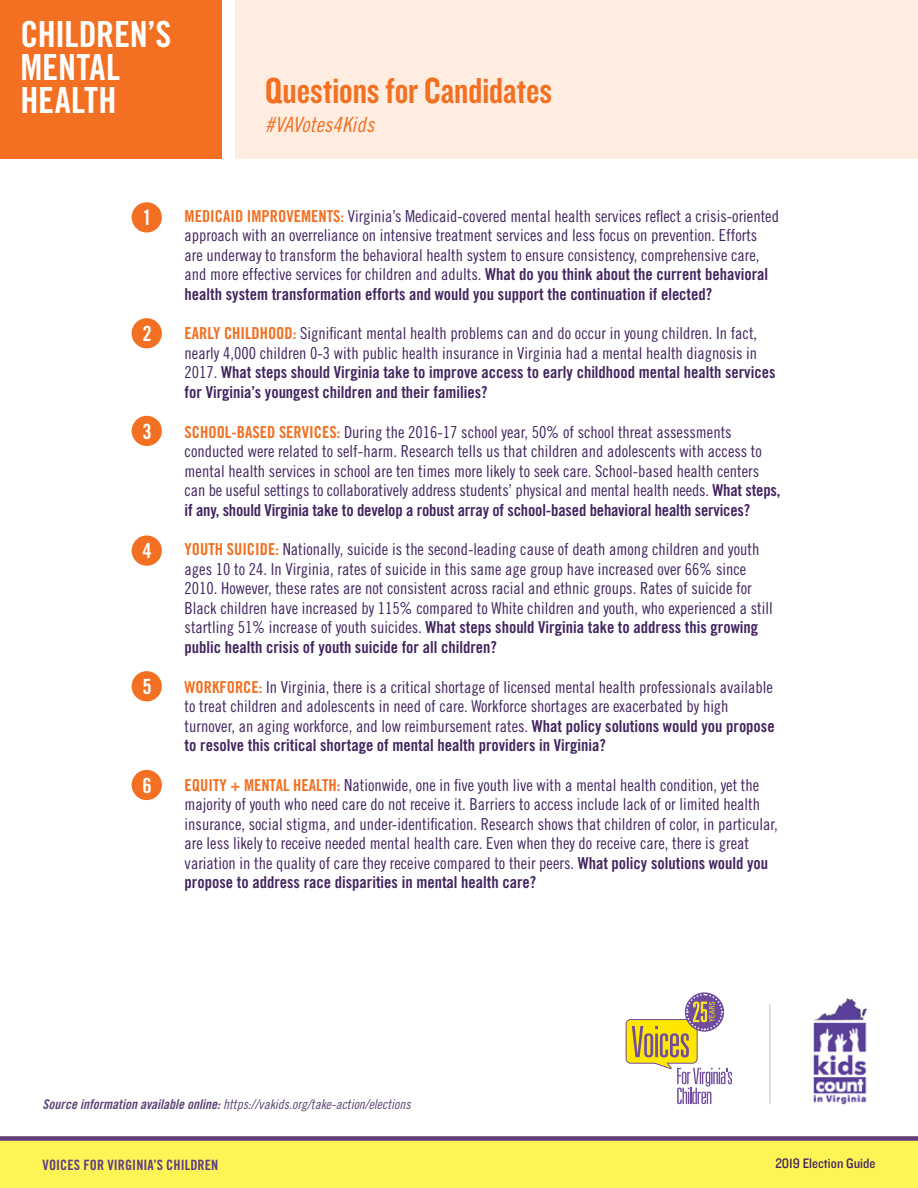
<style>
.page{position:relative;width:918px;height:1188px;background:#fff}
.page>*{position:absolute;margin:0;border:0;box-sizing:border-box;transform-origin:0 0}
.t1{font:37.5px "Knockout HTF49 Liteweight";color:#f36f21}
.t2{font:36px/33px "Trade Gothic LT Std Bd Cn 20";letter-spacing:-.005em;color:#fff}
.t3{font:21px "Trade Gothic LT Std Cn 18 Obl";letter-spacing:.01em;color:#f36f21}
.t4{font:21px "Trade Gothic LT Std Bd Cn 20";color:#fff}
.t5{font:16.5px/19.5px "Trade Gothic LT Std Cn 18";color:#42245f}
.t6{font:16.5px/19.5px "Trade Gothic LT Std Bd Cn 20";color:#42245f}
.t7{font:14.25px "Trade Gothic Bold Cond Twenty";letter-spacing:.005em;color:#5f3d85}
.t8{font:14.25px "Knockout HTF30 Junior Welterwt";color:#42245f}
.t9{font:13.5px "Trade Gothic LT Std Cn 18 Obl";color:#5b4476}
.s1{font-family:"Trade Gothic LT Std Bd Cn 20";color:#f36f21}
.s2{font-family:"Trade Gothic LT Std Bd Cn 20"}
.s3{font-family:"Trade Gothic LT Std Cn 18"}
.s4{font-family:"Trade Gothic LT Std Bd Cn 20 Obl"}
</style>
<div class="page">
<hr style="left:770px;top:1004px;width:1px;height:100px;background:#bcbec0">
<img style="left:813px;top:998px;width:55px;height:107px">
<div style="left:0;top:1136px;width:918px;height:52px;background:#fff455"></div>
<div style="left:0;top:1136px;width:918px;height:5px;background:#5f3d85"></div>
<svg style="left:628px;top:993px;width:104px;height:111px"></svg>
<div style="left:235px;top:0;width:683px;height:158px;background:#feede0"></div>
<div style="left:132px;top:202px;width:30px;height:30px;background:#f36f21;border-radius:50%"></div>
<div style="left:132px;top:318px;width:30px;height:30px;background:#f36f21;border-radius:50%"></div>
<div style="left:132px;top:416px;width:30px;height:30px;background:#f36f21;border-radius:50%"></div>
<div style="left:132px;top:535px;width:30px;height:31px;background:#f36f21;border-radius:50%"></div>
<div style="left:132px;top:671px;width:30px;height:30px;background:#f36f21;border-radius:50%"></div>
<div style="left:132px;top:770px;width:30px;height:30px;background:#f36f21;border-radius:50%"></div>
<div style="left:0;top:0;width:221px;height:158px;background:#f36f21"></div>
<h2 class="t2" style="left:21px;top:17px;width:153px">CHILDREN’S<br>MENTAL<br>HEALTH</h2>
<h1 class="t1" style="left:265px;top:72px;width:288px">Questions for Candidates</h1>
<p class="t3" style="left:265px;top:112px;width:111px">#VAVotes4Kids</p>
<p class="t4" style="left:142px;top:205px;width:11px">1</p>
<p class="t4" style="left:142px;top:321px;width:11px">2</p>
<p class="t4" style="left:142px;top:418px;width:11px">3</p>
<p class="t4" style="left:142px;top:538px;width:11px">4</p>
<p class="t4" style="left:142px;top:674px;width:11px">5</p>
<p class="t4" style="left:142px;top:772px;width:11px">6</p>
<p class="t5" style="left:185px;top:206px;width:596px"><span class="s1">MEDICAID IMPROVEMENTS:</span> Virginia’s Medicaid-covered mental health services reflect a crisis-oriented approach with an overreliance on intensive treatment services and less focus on prevention. Efforts are underway to transform the behavioral health system to ensure consistency, comprehensive care, and more effective services for children and adults. <span class="s2">What do you think about the current behavioral</span></p>
<p class="t6" style="left:185px;top:284px;width:529px">health system transformation efforts and would you support the continuation if elected?</p>
<p class="t5" style="left:185px;top:324px;width:574px"><span class="s1">EARLY CHILDHOOD:</span> Significant mental health problems can and do occur in young children. In fact, nearly 4,000 children 0-3 with public health insurance in Virginia had a mental health diagnosis in</p>
<p class="t6" style="left:185px;top:363px;width:592px"><span class="s3">2017.</span> What steps should Virginia take to improve access to early childhood mental health services for Virginia’s youngest children and their families?</p>
<p class="t5" style="left:185px;top:422px;width:597px"><span class="s1">SCHOOL-BASED SERVICES:</span> During the 2016-17 school year, 50% of school threat assessments conducted were related to self-harm. Research tells us that children and adolescents with access to mental health services in school are ten times more likely to seek care. School-based health centers can be useful settings to collaboratively address students’ physical and mental health needs. <span class="s2">What steps,</span></p>
<p class="t6" style="left:185px;top:500px;width:567px">if any, should Virginia take to develop a robust array of school-based behavioral health services?</p>
<p class="t5" style="left:185px;top:540px;width:590px"><span class="s1">YOUTH SUICIDE:</span> Nationally, suicide is the second-leading cause of death among children and youth ages 10 to 24. In Virginia, rates of suicide in this same age group have increased over 66% since 2010. However, these rates are not consistent across racial and ethnic groups. Rates of suicide for Black children have increased by 115% compared to White children and youth, who experienced a still</p>
<p class="t6" style="left:185px;top:618px;width:575px"><span class="s3">startling 51% increase of youth suicides.</span> What steps should Virginia take to address this growing public health crisis of youth suicide for all children?</p>
<p class="t5" style="left:185px;top:677px;width:592px"><span class="s1">WORKFORCE:</span> In Virginia, there is a critical shortage of licensed mental health professionals available to treat children and adolescents in need of care. Workforce shortages are exacerbated by high turnover, an aging workforce, and low reimbursement rates. <span class="s2">What policy solutions would you propose</span></p>
<p class="t6" style="left:185px;top:735px;width:423px">to resolve this critical shortage of mental health providers in Virginia?</p>
<p class="t5" style="left:185px;top:775px;width:595px"><span class="s1">EQUITY + MENTAL HEALTH:</span> Nationwide, one in five youth live with a mental health condition, yet the majority of youth who need care do not receive it. Barriers to access include lack of or limited health insurance, social stigma, and under-identification. Research shows that children of color, in particular, are less likely to receive needed mental health care. Even when they do receive care, there is great variation in the quality of care they receive compared to their peers. <span class="s2">What policy solutions would you</span></p>
<p class="t6" style="left:185px;top:873px;width:353px">propose to address race disparities in mental health care?</p>
<p class="t9" style="left:43px;top:1096px;width:370px"><span class="s4">Source information available online:</span> https://vakids.org/take-action/elections</p>
<p class="t7" style="left:43px;top:1156px;width:177px">VOICES FOR VIRGINIA’S CHILDREN</p>
<p class="t8" style="left:776px;top:1156px;width:101px">2019 Election Guide</p>
</div>
